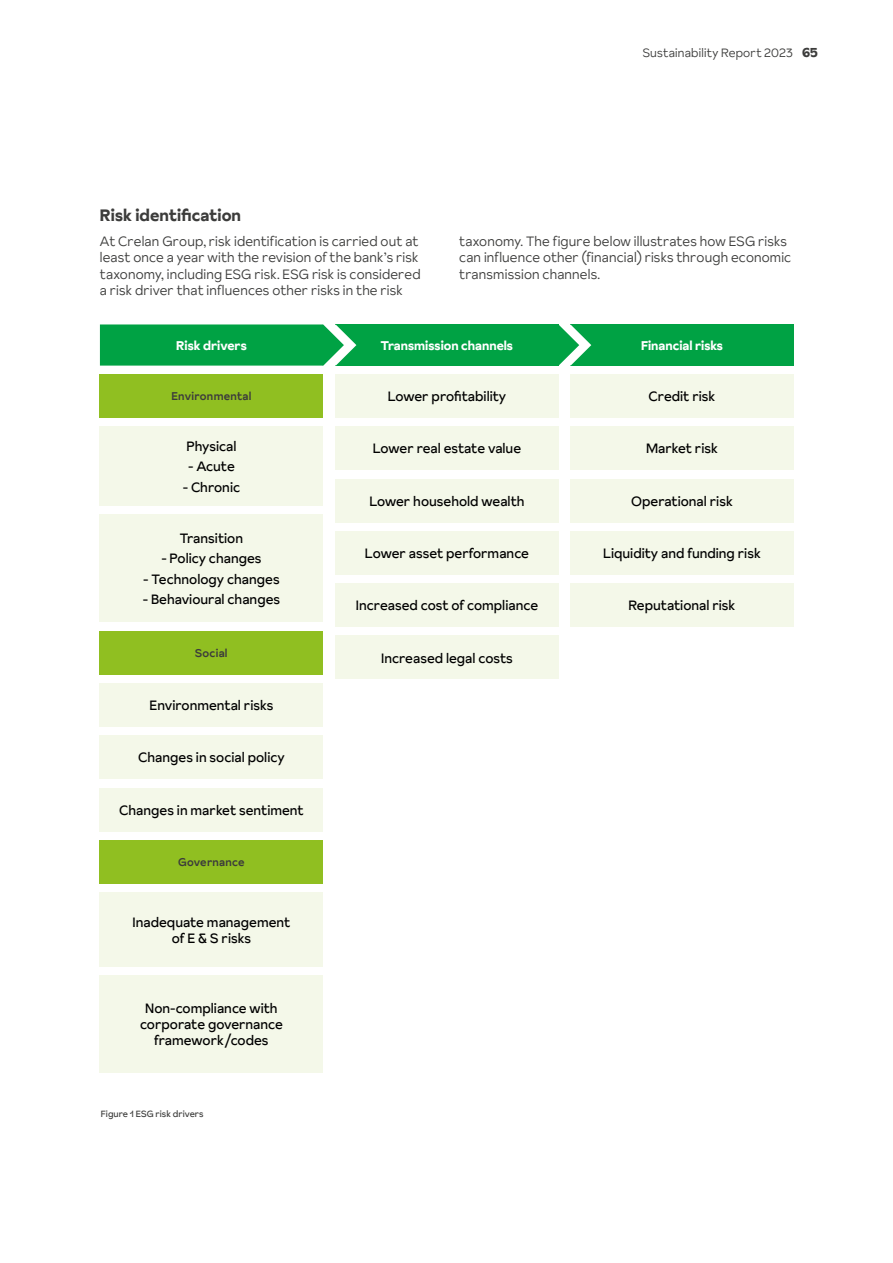
<style>
.page{position:relative;width:893px;height:1263px;background:#fff}
.page>*{position:absolute;margin:0;border:0;box-sizing:border-box;transform-origin:0 0}
.t1{font:700 16.5px "Crelan Sunset";letter-spacing:.005em;color:#3c3c3b}
.t2{font:13.5px/16.2px "Crelan Sunset";color:#000;text-align:center}
.t3{font:300 13.5px/16.5px "Crelan Sunset";letter-spacing:.01em;color:#3c3c3b}
.t4{font:700 12.6px "Crelan Sunset";color:#fff}
.t5{font:300 12px "Crelan Sunset";letter-spacing:.015em;color:#3c3c3b}
.t6{font:500 11.25px "Crelan Sunset";letter-spacing:.02em;color:#3c3c3b}
.t7{font:9px "Crelan Sunset";color:#3c3c3b}
.s1{font-weight:700;font-size:12.9px}
</style>
<div class="page">
<div style="left:335px;top:324px;width:224px;height:42px;background:#00a244"></div>
<div style="left:570px;top:324px;width:224px;height:42px;background:#00a244"></div>
<div style="left:100px;top:374px;width:223px;height:44px;background:#90bf21"></div>
<div style="left:100px;top:631px;width:223px;height:43px;background:#90bf21"></div>
<div style="left:100px;top:840px;width:223px;height:44px;background:#90bf21"></div>
<div style="left:100px;top:426px;width:223px;height:80px;background:#f4f8e9"></div>
<div style="left:100px;top:683px;width:223px;height:44px;background:#f4f8e9"></div>
<div style="left:335px;top:374px;width:224px;height:44px;background:#f4f8e9"></div>
<div style="left:570px;top:374px;width:224px;height:44px;background:#f4f8e9"></div>
<div style="left:335px;top:531px;width:224px;height:44px;background:#f4f8e9"></div>
<div style="left:570px;top:531px;width:224px;height:44px;background:#f4f8e9"></div>
<div style="left:100px;top:892px;width:223px;height:75px;background:#f4f8e9"></div>
<div style="left:100px;top:735px;width:223px;height:44px;background:#f4f8e9"></div>
<div style="left:335px;top:426px;width:224px;height:44px;background:#f4f8e9"></div>
<div style="left:570px;top:426px;width:224px;height:44px;background:#f4f8e9"></div>
<div style="left:335px;top:583px;width:224px;height:44px;background:#f4f8e9"></div>
<div style="left:570px;top:583px;width:224px;height:44px;background:#f4f8e9"></div>
<div style="left:100px;top:975px;width:223px;height:98px;background:#f4f8e9"></div>
<div style="left:100px;top:788px;width:223px;height:43px;background:#f4f8e9"></div>
<div style="left:335px;top:479px;width:224px;height:43px;background:#f4f8e9"></div>
<div style="left:570px;top:479px;width:224px;height:43px;background:#f4f8e9"></div>
<div style="left:335px;top:636px;width:224px;height:43px;background:#f4f8e9"></div>
<div style="left:100px;top:514px;width:223px;height:108px;background:#f4f8e9"></div>
<svg style="left:100px;top:324px;width:256px;height:42px"></svg>
<svg style="left:559px;top:324px;width:32px;height:42px"></svg>
<p class="t5" style="left:643px;top:45px;width:176px">Sustainability Report 2023 <span class="s1">65</span></p>
<p class="t1" style="left:100px;top:203px;width:143px">Risk identification</p>
<p class="t3" style="left:100px;top:233px;width:322px">At Crelan Group, risk identification is carried out at least once a year with the revision of the bank’s risk taxonomy, including ESG risk. ESG risk is considered a risk driver that influences other risks in the risk</p>
<p class="t3" style="left:459px;top:233px;width:333px">taxonomy. The figure below illustrates how ESG risks can influence other (financial) risks through economic transmission channels.</p>
<p class="t4" style="left:176px;top:336px;width:72px">Risk drivers</p>
<p class="t4" style="left:381px;top:336px;width:134px">Transmission channels</p>
<p class="t4" style="left:641px;top:336px;width:83px">Financial risks</p>
<p class="t6" style="left:171px;top:388px;width:82px">Environmental</p>
<p class="t2" style="left:186px;top:438px;width:52px">Physical</p>
<p class="t2" style="left:188px;top:458px;width:48px">- Acute</p>
<p class="t2" style="left:183px;top:479px;width:59px">- Chronic</p>
<p class="t2" style="left:180px;top:530px;width:65px">Transition</p>
<p class="t2" style="left:161px;top:550px;width:102px">- Policy changes</p>
<p class="t2" style="left:143px;top:571px;width:138px">- Technology changes</p>
<p class="t2" style="left:143px;top:591px;width:139px">- Behavioural changes</p>
<p class="t6" style="left:195px;top:645px;width:34px">Social</p>
<p class="t2" style="left:150px;top:697px;width:125px">Environmental risks</p>
<p class="t2" style="left:138px;top:749px;width:148px">Changes in social policy</p>
<p class="t2" style="left:119px;top:802px;width:186px">Changes in market sentiment</p>
<p class="t6" style="left:178px;top:854px;width:68px">Governance</p>
<p class="t2" style="left:133px;top:913px;width:159px">Inadequate management of E &amp; S risks</p>
<p class="t2" style="left:140px;top:1000px;width:144px">Non-compliance with corporate governance framework/codes</p>
<p class="t7" style="left:101px;top:1107px;width:104px">Figure 1 ESG risk drivers</p>
<p class="t2" style="left:388px;top:388px;width:120px">Lower profitability</p>
<p class="t2" style="left:649px;top:388px;width:68px">Credit risk</p>
<p class="t2" style="left:373px;top:440px;width:150px">Lower real estate value</p>
<p class="t2" style="left:646px;top:440px;width:74px">Market risk</p>
<p class="t2" style="left:369px;top:493px;width:157px">Lower household wealth</p>
<p class="t2" style="left:631px;top:493px;width:103px">Operational risk</p>
<p class="t2" style="left:365px;top:545px;width:166px">Lower asset performance</p>
<p class="t2" style="left:603px;top:545px;width:159px">Liquidity and funding risk</p>
<p class="t2" style="left:356px;top:597px;width:184px">Increased cost of compliance</p>
<p class="t2" style="left:629px;top:597px;width:108px">Reputational risk</p>
<p class="t2" style="left:381px;top:649px;width:133px">Increased legal costs</p>
</div>
